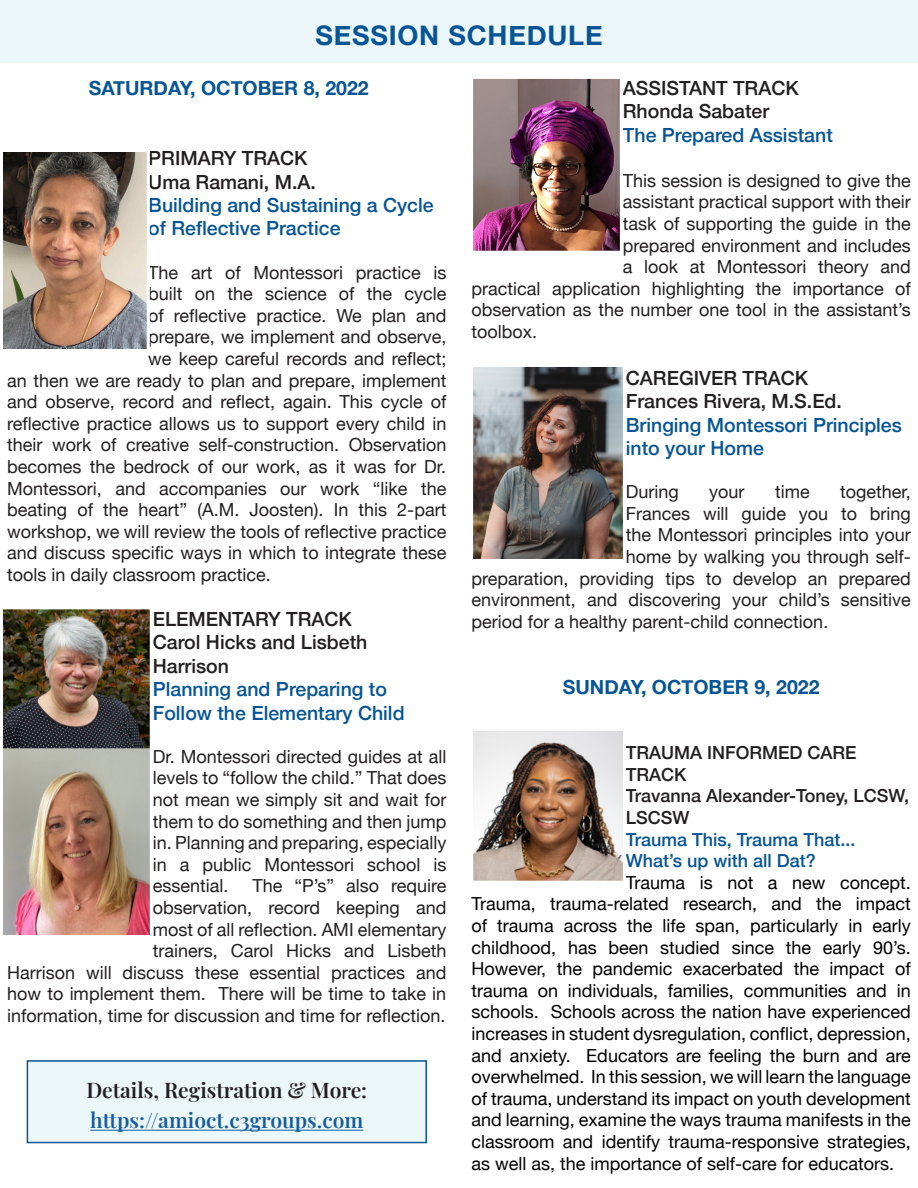
<style>
.page{position:relative;width:918px;height:1188px;background:#fff}
.page>*{position:absolute;margin:0;border:0;box-sizing:border-box;transform-origin:0 0}
.t1{font:700 27px "Helvetica Neue";letter-spacing:.03em;color:#075595}
.t2{font:600 21px "Playfair Display";color:#175d9e}
.t3{font:600 21px "Playfair Display";color:#231f20}
.t4{font:500 19.5px/23.4px "Helvetica Neue";color:#075595}
.t5{font:500 19.5px/23.4px "Helvetica Neue";color:#231f20}
.t6{font:700 19.5px "Helvetica Neue";color:#075595}
.t7{font:18px/21.6px "Helvetica Neue";color:#231f20;text-align:justify}
.t8{font:18px/21.6px "Helvetica Neue";color:#000;text-align:justify}
.t9{font:500 18px/21.6px "Helvetica Neue";color:#231f20}
.t10{font:500 18px/21.6px "Helvetica Neue";color:#075595}
</style>
<div class="page">
<img style="left:4px;top:153px;width:142px;height:195px">
<div style="left:0;top:148px;width:150px;height:206px;border:3px solid #fff"></div>
<img style="left:4px;top:610px;width:145px;height:324px">
<div style="left:0;top:602px;width:153px;height:340px;border:3px solid #fff"></div>
<img style="left:474px;top:80px;width:145px;height:170px">
<div style="left:470px;top:76px;width:153px;height:178px;border:3px solid #fff"></div>
<img style="left:474px;top:368px;width:148px;height:191px">
<div style="left:470px;top:363px;width:156px;height:200px;border:3px solid #fff"></div>
<div style="left:0;top:0;width:918px;height:63px;background:#ebf7f9"></div>
<img style="left:474px;top:732px;width:148px;height:148px">
<div style="left:470px;top:728px;width:156px;height:156px;border:3px solid #fff"></div>
<div style="left:27px;top:1061px;width:399px;height:82px;background:#ebf7f9"></div>
<hr style="left:90px;top:1130px;width:273px;height:1px;background:#175d9e">
<div style="left:27px;top:1060px;width:400px;height:83px;border:2px solid #075595"></div>
<h1 class="t1" style="left:315px;top:14px;width:289px">SESSION SCHEDULE</h1>
<p class="t6" style="left:89px;top:73px;width:281px">SATURDAY, OCTOBER 8, 2022</p>
<p class="t5" style="left:148px;top:145px;width:169px">PRIMARY TRACK<br>Uma Ramani, M.A.</p>
<p class="t4" style="left:148px;top:192px;width:287px">Building and Sustaining a Cycle of Reflective Practice</p>
<p class="t7" style="left:148px;top:262px;width:300px">The art of Montessori practice is</p>
<p class="t7" style="left:148px;top:284px;width:300px">built on the science of the cycle</p>
<p class="t7" style="left:148px;top:306px;width:300px">of reflective practice. We plan and</p>
<p class="t7" style="left:148px;top:327px;width:300px">prepare, we implement and observe,</p>
<p class="t7" style="left:148px;top:349px;width:300px">we keep careful records and reflect;</p>
<p class="t7" style="left:7px;top:370px;width:441px">an then we are ready to plan and prepare, implement</p>
<p class="t7" style="left:7px;top:392px;width:441px">and observe, record and reflect, again. This cycle of</p>
<p class="t7" style="left:7px;top:414px;width:441px">reflective practice allows us to support every child in</p>
<p class="t7" style="left:7px;top:435px;width:441px">their work of creative self-construction. Observation</p>
<p class="t7" style="left:7px;top:457px;width:441px">becomes the bedrock of our work, as it was for Dr.</p>
<p class="t7" style="left:7px;top:478px;width:441px">Montessori, and accompanies our work “like the</p>
<p class="t7" style="left:7px;top:500px;width:441px">beating of the heart” (A.M. Joosten). In this 2-part</p>
<p class="t7" style="left:7px;top:522px;width:441px">workshop, we will review the tools of reflective practice</p>
<p class="t7" style="left:7px;top:543px;width:441px">and discuss specific ways in which to integrate these</p>
<p class="t7" style="left:7px;top:565px;width:265px">tools in daily classroom practice.</p>
<p class="t5" style="left:153px;top:606px;width:216px">ELEMENTARY TRACK<br>Carol Hicks and Lisbeth<br>Harrison</p>
<p class="t4" style="left:153px;top:676px;width:253px">Planning and Preparing to<br>Follow the Elementary Child</p>
<p class="t7" style="left:153px;top:747px;width:295px">Dr. Montessori directed guides at all levels to “follow the child.” That does not mean we simply sit and wait for them to do something and then jump in. Planning and preparing, especially in a public Montessori school is essential.</p>
<p class="t7" style="left:7px;top:876px;width:441px;text-align:right">The “P’s” also require<br>observation, record keeping and<br>most of all reflection. AMI elementary<br>trainers, Carol Hicks and Lisbeth<br>Harrison will discuss these essential practices and how to implement them. There will be time to take in information, time for discussion and time for reflection.</p>
<p class="t3" style="left:86px;top:1074px;width:282px">Details, Registration &amp; More:</p>
<p class="t2" style="left:90px;top:1104px;width:275px">https://amioct.c3groups.com</p>
<p class="t5" style="left:623px;top:75px;width:177px">ASSISTANT TRACK<br>Rhonda Sabater</p>
<p class="t4" style="left:623px;top:122px;width:211px">The Prepared Assistant</p>
<p class="t7" style="left:623px;top:171px;width:289px">This session is designed to give the</p>
<p class="t7" style="left:623px;top:192px;width:289px">assistant practical support with their</p>
<p class="t7" style="left:623px;top:214px;width:289px">task of supporting the guide in the</p>
<p class="t7" style="left:623px;top:235px;width:289px">prepared environment and includes</p>
<p class="t7" style="left:623px;top:257px;width:289px">a look at Montessori theory and</p>
<p class="t7" style="left:472px;top:279px;width:441px">practical application highlighting the importance of</p>
<p class="t7" style="left:472px;top:300px;width:441px">observation as the number one tool in the assistant’s</p>
<p class="t7" style="left:472px;top:322px;width:67px">toolbox.</p>
<p class="t5" style="left:626px;top:365px;width:218px">CAREGIVER TRACK<br>Frances Rivera, M.S.Ed.</p>
<p class="t4" style="left:626px;top:411px;width:278px">Bringing Montessori Principles into your Home</p>
<p class="t7" style="left:626px;top:482px;width:55px">During</p>
<p class="t7" style="left:709px;top:482px;width:37px">your</p>
<p class="t7" style="left:775px;top:482px;width:36px">time</p>
<p class="t7" style="left:840px;top:482px;width:72px">together,</p>
<p class="t7" style="left:626px;top:504px;width:286px">Frances will guide you to bring</p>
<p class="t7" style="left:626px;top:525px;width:286px">the Montessori principles into your</p>
<p class="t7" style="left:626px;top:547px;width:286px">home by walking you through self-</p>
<p class="t7" style="left:472px;top:568px;width:441px">preparation, providing tips to develop an prepared</p>
<p class="t7" style="left:472px;top:590px;width:441px">environment, and discovering your child’s sensitive</p>
<p class="t7" style="left:472px;top:612px;width:358px">period for a healthy parent-child connection.</p>
<p class="t6" style="left:563px;top:672px;width:258px">SUNDAY, OCTOBER 9, 2022</p>
<p class="t9" style="left:626px;top:740px;width:285px">TRAUMA INFORMED CARE<br>TRACK<br>Travanna Alexander-Toney, LCSW,<br>LSCSW</p>
<p class="t10" style="left:626px;top:827px;width:231px">Trauma This, Trauma That...<br>What’s up with all Dat?</p>
<p class="t8" style="left:472px;top:873px;width:441px;text-indent:154px">Trauma is not a new concept.<br>Trauma, trauma-related research, and the impact of trauma across the life span, particularly in early childhood, has been studied since the early 90’s.<br>However, the pandemic exacerbated the impact of trauma on individuals, families, communities and in schools. Schools across the nation have experienced increases in student dysregulation, conflict, depression, and anxiety. Educators are feeling the burn and are overwhelmed. In this session, we will learn the language of trauma, understand its impact on youth development and learning, examine the ways trauma manifests in the classroom and identify trauma-responsive strategies, as well as, the importance of self-care for educators.</p>
</div>
